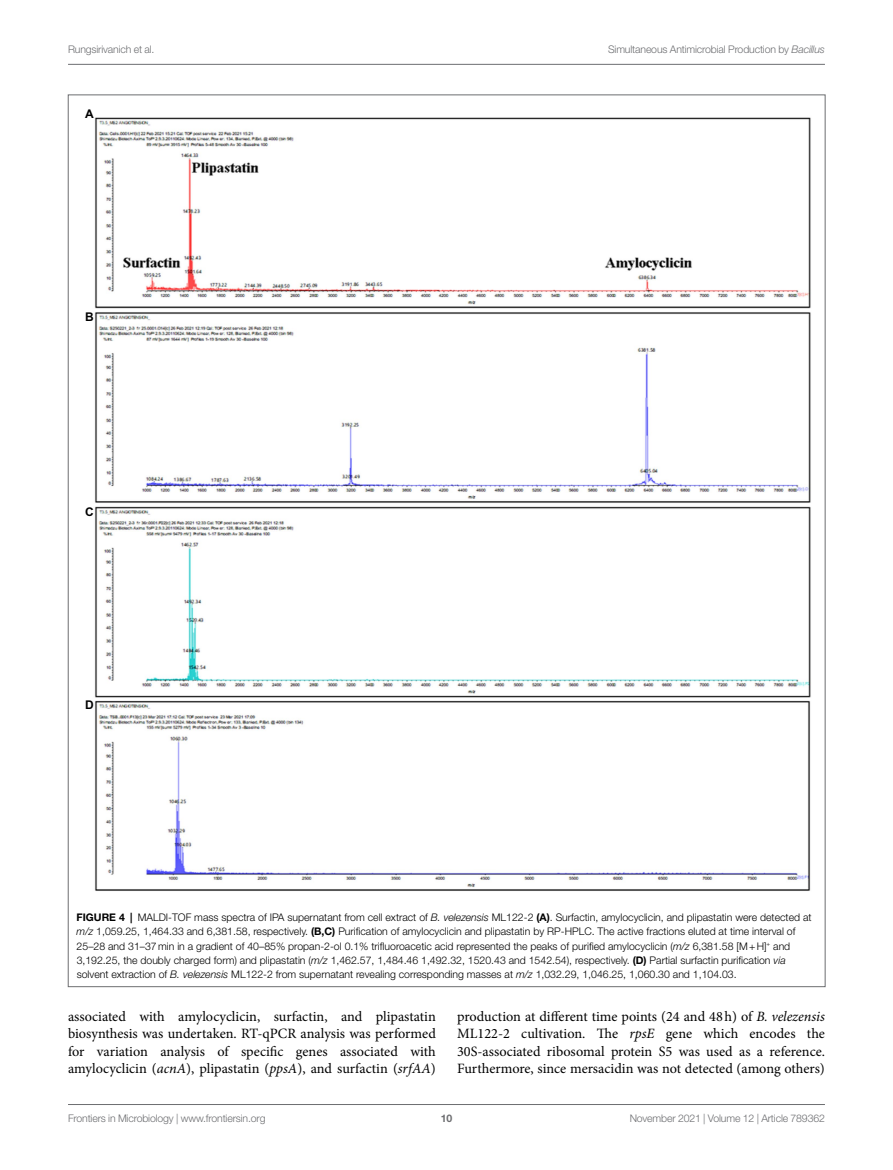
<style>
.page{position:relative;width:893px;height:1170px;background:#fff}
.page>*{position:absolute;margin:0;border:0;box-sizing:border-box;transform-origin:0 0}
.TEXT_FLUSH{font:14.25px/17.2px "Minion Pro";color:#000;text-align:justify}
.t1{font:700 12px "Arial";color:#000}
.FIG_LEG{font:300 10.5px/14.2px "Helvetica Neue LT Std";color:#000}
.t2{font:300 10.5px "Helvetica Neue LT Std";letter-spacing:-.015em;color:#6d6e71}
.t3{font:700 10.5px "Helvetica Neue LT Std";color:#6d6e71}
.s1{font-style:italic}
.s2{font-weight:700}
</style>
<div class="page">
<hr style="left:68px;top:64px;width:757px;height:1px;background:#6d6e71">
<hr style="left:68px;top:1104px;width:757px;height:1px;background:#6d6e71">
<img style="left:95px;top:117px;width:716px;height:774px">
<p class="t2" style="left:68px;top:42px;width:88px">Rungsirivanich et al.</p>
<p class="t2" style="left:608px;top:42px;width:218px">Simultaneous Antimicrobial Production by <span class="s1">Bacillus</span></p>
<p class="t1" style="left:85px;top:105px;width:10px">A</p>
<p class="t1" style="left:85px;top:308px;width:10px">B</p>
<p class="t1" style="left:85px;top:503px;width:10px">C</p>
<p class="t1" style="left:85px;top:696px;width:10px">D</p>
<p class="FIG_LEG" style="left:77px;top:910px;width:736px"><span class="s2">FIGURE 4 |</span> MALDI-TOF mass spectra of IPA supernatant from cell extract of <span class="s1">B. velezensis</span> ML122-2 <span class="s2">(A)</span>. Surfactin, amylocyclicin, and plipastatin were detected at <span class="s1">m/z</span> 1,059.25, 1,464.33 and 6,381.58, respectively. <span class="s2">(B,C)</span> Purification of amylocyclicin and plipastatin by RP-HPLC. The active fractions eluted at time interval of 25–28 and 31–37min in a gradient of 40–85% propan-2-ol 0.1% trifluoroacetic acid represented the peaks of purified amylocyclicin (<span class="s1">m/z</span> 6,381.58 [M+H]<sup>+</sup> and 3,192.25, the doubly charged form) and plipastatin (<span class="s1">m/z</span> 1,462.57, 1,484.46 1,492.32, 1520.43 and 1542.54), respectively. <span class="s2">(D)</span> Partial surfactin purification <span class="s1">via </span>solvent extraction of <span class="s1">B. velezensis</span> ML122-2 from supernatant revealing corresponding masses at <span class="s1">m/z</span> 1,032.29, 1,046.25, 1,060.30 and 1,104.03.</p>
<p class="TEXT_FLUSH" style="left:68px;top:1007px;width:369px">associated with amylocyclicin, surfactin, and plipastatin biosynthesis was undertaken. RT-qPCR analysis was performed for variation analysis of specific genes associated with amylocyclicin (<span class="s1">acnA</span>), plipastatin (<span class="s1">ppsA</span>), and surfactin (<span class="s1">srfAA</span>)</p>
<p class="TEXT_FLUSH" style="left:457px;top:1007px;width:369px">production at different time points (24 and 48h) of <span class="s1">B. velezensis </span>ML122-2 cultivation. The <span class="s1">rpsE</span> gene which encodes the 30S-associated ribosomal protein S5 was used as a reference.<br>Furthermore, since mersacidin was not detected (among others)</p>
<p class="t2" style="left:68px;top:1111px;width:199px">Frontiers in Microbiology | www.frontiersin.org</p>
<p class="t3" style="left:441px;top:1111px;width:13px">10</p>
<p class="t2" style="left:630px;top:1111px;width:197px">November 2021 | Volume 12 | Article 789362</p>
</div>
